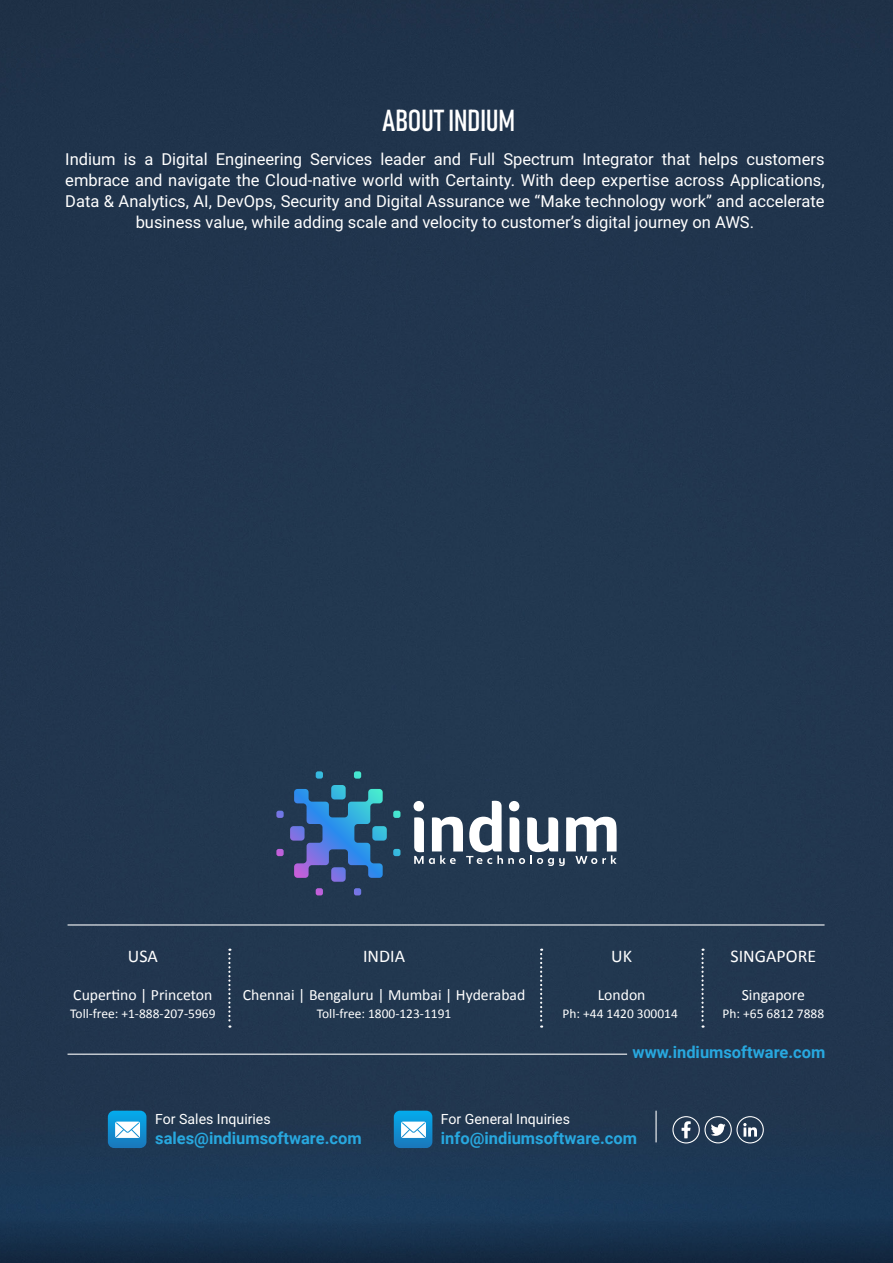
<style>
.page{position:relative;width:893px;height:1263px;background:#21364f}
.page>*{position:absolute;margin:0;border:0;box-sizing:border-box;transform-origin:0 0}
.t1{font:30px "Bahnschrift";color:#fff}
.t2{font:18px "Calibri";color:#fff}
.t3{font:16.5px/21px "Roboto";color:#fff;text-align:center}
.t4{font:700 16.5px "Roboto";color:#28a8df}
.t5{font:15.75px "Calibri";color:#fff}
.t6{font:14.1px "Roboto";color:#fff}
.t7{font:13.5px "Calibri";color:#fff}
</style>
<div class="page">
<hr style="left:68px;top:924px;width:756px;height:1px;background:#fff">
<hr style="left:68px;top:1053px;width:559px;height:2px;background:#fff">
<svg style="left:108px;top:1111px;width:38px;height:37px"></svg>
<svg style="left:394px;top:1111px;width:38px;height:37px"></svg>
<svg style="left:672px;top:1116px;width:92px;height:28px;background:#4f6175"></svg>
<hr style="left:655px;top:1111px;width:2px;height:31px;background:#fff">
<svg style="left:228px;top:949px;width:3px;height:79px"></svg>
<svg style="left:701px;top:949px;width:3px;height:79px"></svg>
<svg style="left:540px;top:949px;width:2px;height:79px"></svg>
<svg style="left:354px;top:771px;width:7px;height:8px"></svg>
<svg style="left:316px;top:771px;width:7px;height:8px"></svg>
<svg style="left:354px;top:888px;width:7px;height:7px"></svg>
<svg style="left:316px;top:888px;width:7px;height:7px"></svg>
<svg style="left:393px;top:849px;width:7px;height:7px"></svg>
<svg style="left:393px;top:811px;width:7px;height:7px"></svg>
<svg style="left:276px;top:849px;width:8px;height:7px"></svg>
<svg style="left:276px;top:811px;width:8px;height:7px"></svg>
<svg style="left:290px;top:785px;width:97px;height:97px;background:#336396"></svg>
<svg style="left:413px;top:801px;width:204px;height:65px"></svg>
<h1 class="t1" style="left:382px;top:101px;width:134px">ABOUT INDIUM</h1>
<p class="t3" style="left:65px;top:148px;width:761px">Indium is a Digital Engineering Services leader and Full Spectrum Integrator that helps customers embrace and navigate the Cloud-native world with Certainty. With deep expertise across Applications, Data &amp; Analytics, AI, DevOps, Security and Digital Assurance we “Make technology work” and accelerate business value, while adding scale and velocity to customer’s digital journey on AWS.</p>
<p class="t2" style="left:128px;top:945px;width:31px">USA</p>
<p class="t5" style="left:73px;top:984px;width:141px">Cupertino | Princeton</p>
<p class="t7" style="left:70px;top:1005px;width:147px">Toll-free: +1-888-207-5969</p>
<p class="t2" style="left:363px;top:945px;width:44px">INDIA</p>
<p class="t5" style="left:243px;top:984px;width:284px">Chennai | Bengaluru | Mumbai | Hyderabad</p>
<p class="t7" style="left:317px;top:1005px;width:136px">Toll-free: 1800-123-1191</p>
<p class="t2" style="left:611px;top:945px;width:22px">UK</p>
<p class="t2" style="left:731px;top:945px;width:87px">SINGAPORE</p>
<p class="t5" style="left:742px;top:984px;width:65px">Singapore</p>
<p class="t7" style="left:723px;top:1005px;width:103px">Ph: +65 6812 7888</p>
<p class="t5" style="left:598px;top:984px;width:49px">London</p>
<p class="t7" style="left:563px;top:1005px;width:117px">Ph: +44 1420 300014</p>
<p class="t4" style="left:633px;top:1041px;width:194px">www.indiumsoftware.com</p>
<p class="t6" style="left:155px;top:1109px;width:117px">For Sales Inquiries</p>
<p class="t4" style="left:155px;top:1126px;width:208px">sales@indiumsoftware.com</p>
<p class="t6" style="left:441px;top:1109px;width:131px">For General Inquiries</p>
<p class="t4" style="left:441px;top:1126px;width:198px">info@indiumsoftware.com</p>
</div>
